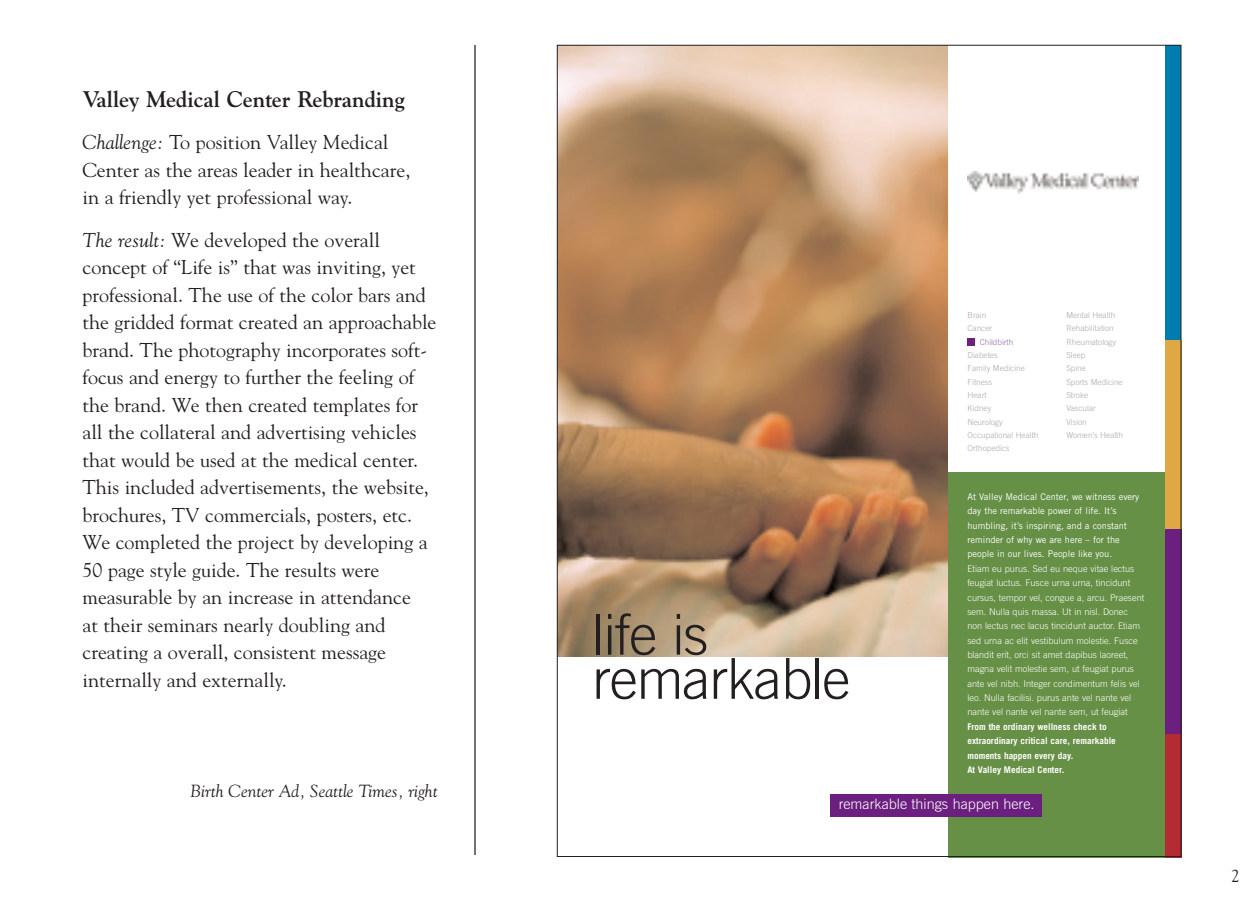
<style>
.page{position:relative;width:1260px;height:900px;background:#fff}
.page>*{position:absolute;margin:0;border:0;box-sizing:border-box;transform-origin:0 0}
.t1{font:56.5px/44px "Trade Gothic Light+UQRUOY";letter-spacing:-.02em;color:#231f20}
.t2{font:700 22.5px "Goudy";color:#231f20}
.t3{font:20px/27.5px "Goudy";color:#231f20}
.t4{font:italic 17.5px "Goudy";color:#231f20}
.t5{font:17.5px "Goudy";color:#231f20}
.t6{font:14.25px "Trade Gothic Light+UQRUOY";color:#fff}
.t7{font:9.25px/14.2px "Trade Gothic Light+UQRUOY";color:#fff}
.t8{font:8.25px/13.2px "Trade Gothic Light+UQRUOY";color:#a8a9ad}
.t9{font:8.25px "Trade Gothic Light+UQRUOY";color:#966ea7}
.s1{font-style:italic}
.s2{font-family:"Trade Gothic+ITSZUZ"}
.s3{font-family:"Trade Gothic Bold+VMKNTN"}
</style>
<div class="page">
<hr style="left:474px;top:45px;width:2px;height:810px;background:#231f20">
<img style="left:559px;top:47px;width:389px;height:610px">
<img style="left:967px;top:171px;width:171px;height:22px">
<div style="left:948px;top:472px;width:234px;height:385px;background:#669046"></div>
<div style="left:1165px;top:46px;width:16px;height:295px;background:#007cb1"></div>
<div style="left:1165px;top:340px;width:17px;height:190px;background:#e0a844"></div>
<div style="left:1165px;top:530px;width:17px;height:206px;background:#6b1f7e"></div>
<div style="left:1165px;top:734px;width:17px;height:123px;background:#b32b33"></div>
<div style="left:830px;top:794px;width:212px;height:23px;background:#6b1f7e"></div>
<div style="left:967px;top:338px;width:8px;height:8px;background:#6b1f7e"></div>
<p class="t2" style="left:82px;top:85px;width:324px">Valley Medical Center Rebranding</p>
<p class="t3" style="left:82px;top:128px;width:329px"><span class="s1">Challenge:</span> To position Valley Medical<br>Center as the areas leader in healthcare, in a friendly yet professional way.</p>
<p class="t3" style="left:82px;top:225px;width:356px"><span class="s1">The result:</span> We developed the overall concept of “Life is” that was inviting, yet professional. The use of the color bars and the gridded format created an approachable brand. The photography incorporates soft&shy;focus and energy to further the feeling of the brand. We then created templates for all the collateral and advertising vehicles that would be used at the medical center.<br>This included advertisements, the website, brochures, TV commercials, posters, etc.<br>We completed the project by developing a 50 page style guide. The results were measurable by an increase in attendance<br>at their seminars nearly doubling and creating a overall, consistent message internally and externally.</p>
<p class="t4" style="left:191px;top:780px;width:248px">Birth Center Ad, Seattle Times, right</p>
<p class="t1" style="left:592px;top:612px;width:260px">life is remarkable</p>
<p class="t8" style="left:968px;top:308px;width:20px">Brain</p>
<p class="t8" style="left:968px;top:322px;width:26px">Cancer</p>
<p class="t9" style="left:980px;top:337px;width:35px">Childbirth</p>
<p class="t8" style="left:968px;top:348px;width:32px">Diabetes</p>
<p class="t8" style="left:968px;top:362px;width:59px">Family Medicine</p>
<p class="t8" style="left:968px;top:375px;width:26px">Fitness</p>
<p class="t8" style="left:968px;top:388px;width:21px">Heart</p>
<p class="t8" style="left:968px;top:402px;width:25px">Kidney</p>
<p class="t8" style="left:968px;top:415px;width:37px">Neurology</p>
<p class="t8" style="left:968px;top:428px;width:72px">Occupational Health</p>
<p class="t8" style="left:968px;top:442px;width:43px">Orthopedics</p>
<p class="t8" style="left:1066px;top:308px;width:58px">Mental Health<br>Rehabilitation<br>Rheumatology<br>Sleep<br>Spine<br>Sports Medicine<br>Stroke<br>Vascular<br>Vision<br>Women’s Health</p>
<p class="t7" style="left:967px;top:489px;width:178px"><span class="s2">At Valley Medical Center, we witness every day the remarkable power of life. It’s humbling, it’s inspiring, and a constant reminder of why we are here – for the people in our lives. People like you.<br></span>Etiam eu purus. Sed eu neque vitae lectus feugiat luctus. Fusce urna urna, tincidunt cursus, tempor vel, congue a, arcu. Praesent sem. Nulla quis massa. Ut in nisl. Donec non lectus nec lacus tincidunt auctor. Etiam sed urna ac elit vestibulum molestie. Fusce blandit erit, orci sit amet dapibus laoreet, magna velit molestie sem, ut feugiat purus ante vel nibh. Integer condimentum felis vel leo. Nulla facilisi. purus ante vel nante vel nante vel nante vel nante sem, ut feugiat <span class="s3">From the ordinary wellness check to extraordinary critical care, remarkable moments happen every day.<br>At Valley Medical Center.</span></p>
<p class="t6" style="left:839px;top:796px;width:197px">remarkable things happen here.</p>
<p class="t5" style="left:1231px;top:865px;width:10px">2</p>
</div>
